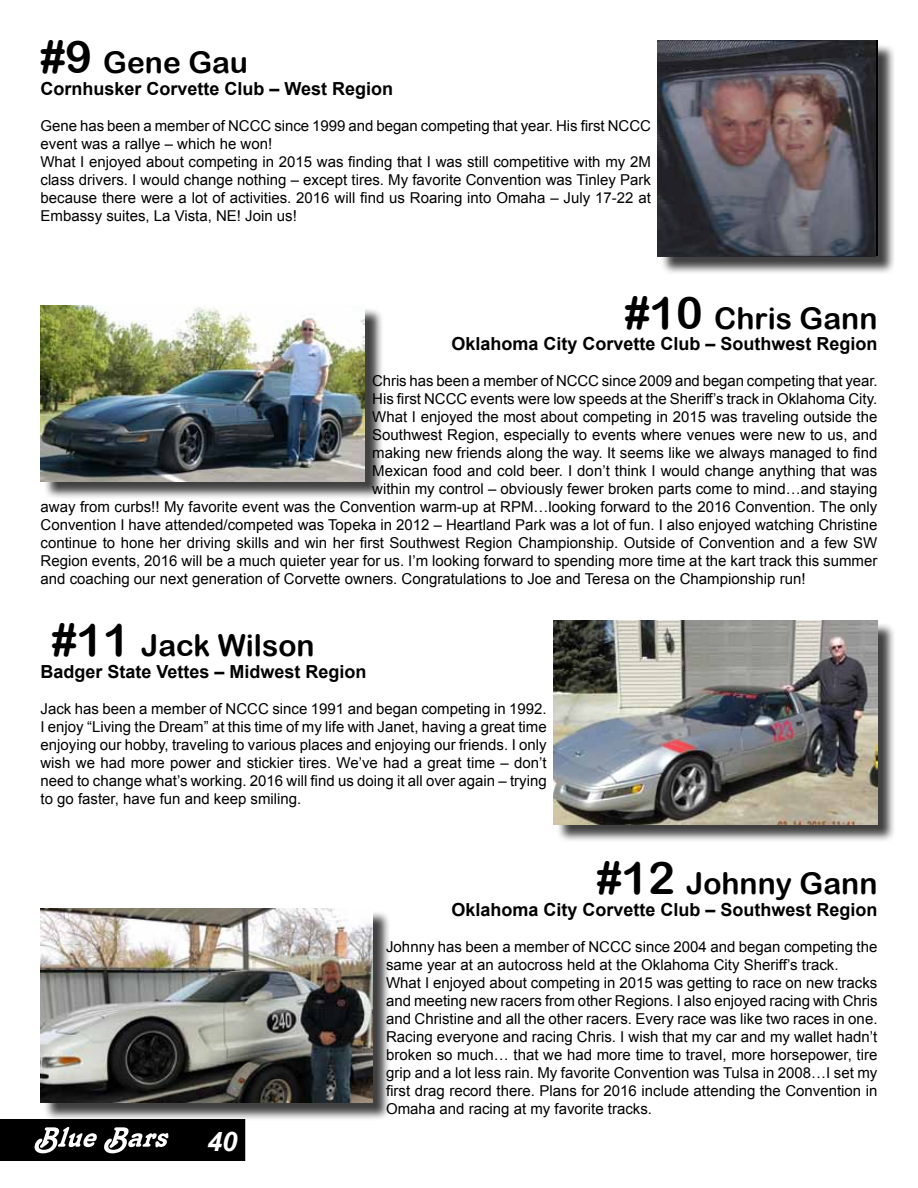
<style>
.page{position:relative;width:918px;height:1188px;background:#fff}
.page>*{position:absolute;margin:0;border:0;box-sizing:border-box;transform-origin:0 0}
.t1{font:30px "Arial Rounded MT Bold";color:#000}
.t2{font:italic 700 27px "Arial";color:#fff}
.t3{font:700 18px "Arial";color:#000}
.t4{font:15px/18px "Arial";color:#000}
.s1{font-size:45px}
</style>
<div class="page">
<svg style="left:0;top:1119px;width:245px;height:42px;background:#202020"></svg>
<div style="left:660px;top:43px;width:236px;height:232px;background:#000;opacity:.75"></div>
<img style="left:658px;top:40px;width:217px;height:216px">
<div style="left:43px;top:308px;width:341px;height:192px;background:#000;opacity:.75"></div>
<img style="left:40px;top:305px;width:324px;height:176px">
<div style="left:556px;top:623px;width:340px;height:220px;background:#000;opacity:.75"></div>
<img style="left:554px;top:620px;width:324px;height:204px">
<div style="left:43px;top:911px;width:349px;height:210px;background:#000;opacity:.75"></div>
<img style="left:40px;top:908px;width:333px;height:194px">
<h1 class="t1" style="left:40px;top:45px;width:209px"><span class="s1">#9</span> Gene Gau</h1>
<p class="t3" style="left:40px;top:76px;width:354px">Cornhusker Corvette Club – West Region</p>
<p class="t4" style="left:40px;top:116px;width:612px">Gene has been a member of NCCC since 1999 and began competing that year. His first NCCC event was a rallye – which he won!<br>What I enjoyed about competing in 2015 was finding that I was still competitive with my 2M class drivers. I would change nothing – except tires. My favorite Convention was Tinley Park because there were a lot of activities. 2016 will find us Roaring into Omaha – July 17-22 at Embassy suites, La Vista, NE! Join us!</p>
<h1 class="t1" style="left:625px;top:300px;width:254px"><span class="s1">#10</span> Chris Gann</h1>
<p class="t3" style="left:451px;top:331px;width:428px">Oklahoma City Corvette Club – Southwest Region</p>
<p class="t4" style="left:372px;top:372px;width:507px">Chris has been a member of NCCC since 2009 and began competing that year.</p>
<p class="t4" style="left:372px;top:390px;width:507px">His first NCCC events were low speeds at the Sheriff’s track in Oklahoma City.</p>
<p class="t4" style="left:372px;top:408px;width:507px">What I enjoyed the most about competing in 2015 was traveling outside the</p>
<p class="t4" style="left:372px;top:426px;width:507px">Southwest Region, especially to events where venues were new to us, and</p>
<p class="t4" style="left:372px;top:444px;width:507px">making new friends along the way. It seems like we always managed to find</p>
<p class="t4" style="left:372px;top:462px;width:507px">Mexican food and cold beer. I don’t think I would change anything that was</p>
<p class="t4" style="left:372px;top:480px;width:507px">within my control – obviously fewer broken parts come to mind…and staying</p>
<p class="t4" style="left:41px;top:498px;width:838px">away from curbs!! My favorite event was the Convention warm-up at RPM…looking forward to the 2016 Convention. The only</p>
<p class="t4" style="left:41px;top:516px;width:839px">Convention I have attended/competed was Topeka in 2012 – Heartland Park was a lot of fun. I also enjoyed watching Christine</p>
<p class="t4" style="left:41px;top:534px;width:838px">continue to hone her driving skills and win her first Southwest Region Championship. Outside of Convention and a few SW</p>
<p class="t4" style="left:41px;top:552px;width:838px">Region events, 2016 will be a much quieter year for us. I’m looking forward to spending more time at the kart track this summer</p>
<p class="t4" style="left:41px;top:570px;width:767px">and coaching our next generation of Corvette owners. Congratulations to Joe and Teresa on the Championship run!</p>
<h1 class="t1" style="left:52px;top:628px;width:264px"><span class="s1">#11</span> Jack Wilson</h1>
<p class="t3" style="left:40px;top:659px;width:328px">Badger State Vettes – Midwest Region</p>
<p class="t4" style="left:40px;top:700px;width:508px;text-align:justify">Jack has been a member of NCCC since 1991 and began competing in 1992.<br>I enjoy “Living the Dream” at this time of my life with Janet, having a great time enjoying our hobby, traveling to various places and enjoying our friends. I only wish we had more power and stickier tires. We’ve had a great time – don’t need to change what’s working. 2016 will find us doing it all over again – trying to go faster, have fun and keep smiling.</p>
<h2 class="t2" style="left:207px;top:1123px;width:32px">40</h2>
<h1 class="t1" style="left:597px;top:866px;width:282px"><span class="s1">#12</span> Johnny Gann</h1>
<p class="t3" style="left:451px;top:897px;width:428px">Oklahoma City Corvette Club – Southwest Region</p>
<p class="t4" style="left:386px;top:937px;width:493px">Johnny has been a member of NCCC since 2004 and began competing the same year at an autocross held at the Oklahoma City Sheriff’s track.<br>What I enjoyed about competing in 2015 was getting to race on new tracks and meeting new racers from other Regions. I also enjoyed racing with Chris and Christine and all the other racers. Every race was like two races in one.<br>Racing everyone and racing Chris. I wish that my car and my wallet hadn’t broken so much… that we had more time to travel, more horsepower, tire grip and a lot less rain. My favorite Convention was Tulsa in 2008…I set my first drag record there. Plans for 2016 include attending the Convention in Omaha and racing at my favorite tracks.</p>
</div>
